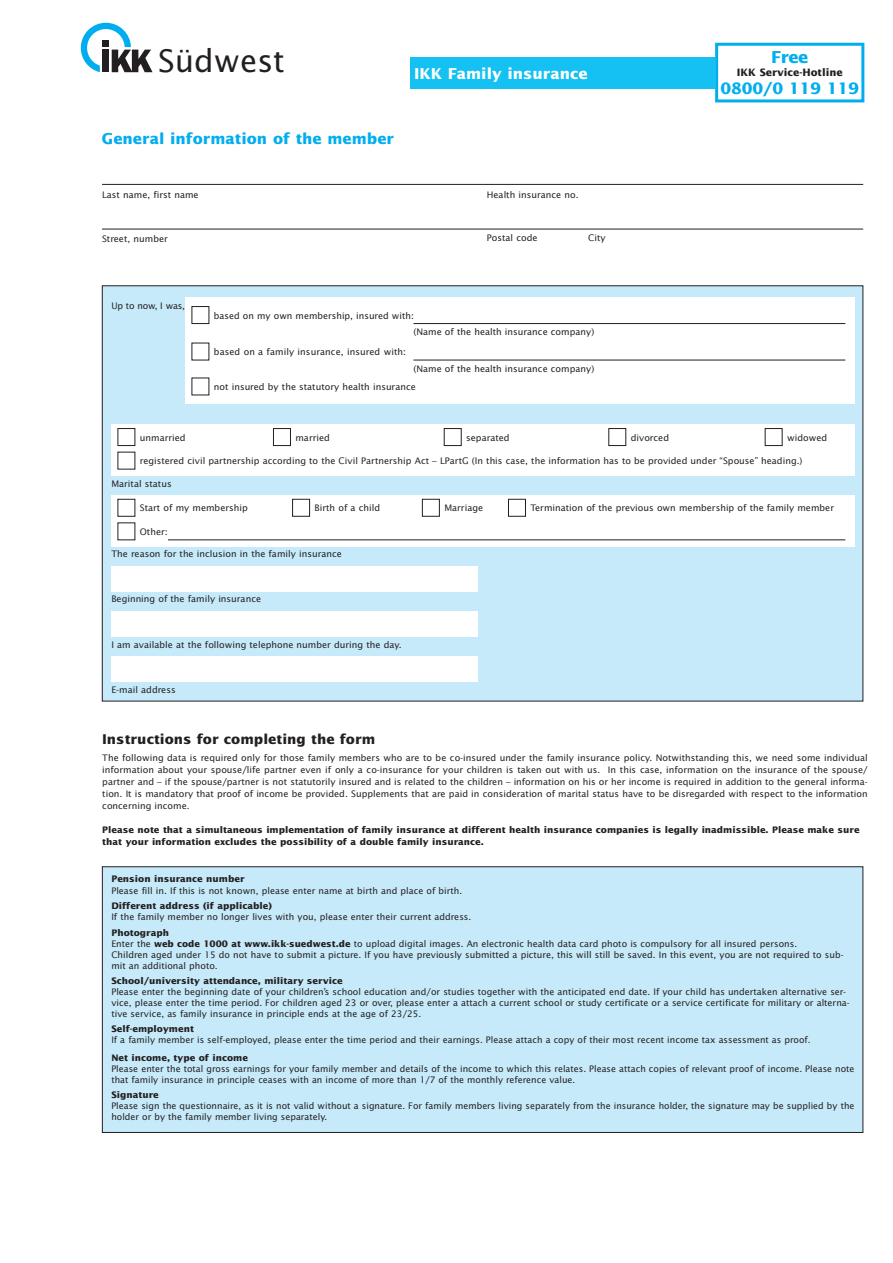
<style>
.page{position:relative;width:893px;height:1263px;background:#fff}
.page>*{position:absolute;margin:0;border:0;box-sizing:border-box;transform-origin:0 0}
.t1{font:31.2px "Lucida Sans Std";color:#231f20}
.t2{font:700 16.5px "Lucida Sans";color:#00aeef}
.t3{font:700 15.75px "Lucida Sans";letter-spacing:-.01em;color:#00aeef}
.t4{font:700 15px "Lucida Sans";color:#00aeef}
.t5{font:700 15px "Lucida Sans";color:#fff}
.t6{font:700 13.5px "Lucida Sans Std";color:#231f20}
.t7{font:700 10.2px "Lucida Sans";color:#231f20}
.t8{font:9px/10.8px "Lucida Sans Std";color:#231f20}
.t9{font:9px/12px "Lucida Sans";color:#231f20;text-align:justify}
.t10{font:700 9px/12px "Lucida Sans";color:#231f20}
.t11{font:700 9px "Lucida Sans Std";color:#231f20}
.t12{font:9px "Lucida Sans Std";letter-spacing:-.02em;color:#231f20}
.s1{font-weight:700}
</style>
<div class="page">
<svg style="left:81px;top:23px;width:72px;height:49px"></svg>
<div style="left:102px;top:285px;width:761px;height:416px;background:#c6eafa"></div>
<div style="left:111px;top:566px;width:367px;height:25px;background:#fff"></div>
<div style="left:111px;top:611px;width:367px;height:25px;background:#fff"></div>
<div style="left:111px;top:656px;width:367px;height:26px;background:#fff"></div>
<div style="left:102px;top:866px;width:761px;height:267px;background:#c6eafa;border:1px solid #231f20"></div>
<div style="left:185px;top:298px;width:670px;height:106px;background:#fff"></div>
<div style="left:111px;top:495px;width:744px;height:51px;background:#fff"></div>
<div style="left:192px;top:306px;width:17px;height:18px;border:1px solid #231f20"></div>
<div style="left:118px;top:499px;width:17px;height:18px;border:1px solid #231f20"></div>
<div style="left:292px;top:499px;width:18px;height:18px;border:1px solid #231f20"></div>
<div style="left:422px;top:499px;width:18px;height:18px;border:1px solid #231f20"></div>
<div style="left:508px;top:499px;width:18px;height:18px;border:1px solid #231f20"></div>
<div style="left:111px;top:424px;width:744px;height:51px;background:#fff"></div>
<div style="left:118px;top:428px;width:17px;height:18px;border:1px solid #231f20"></div>
<div style="left:273px;top:428px;width:18px;height:18px;border:1px solid #231f20"></div>
<div style="left:444px;top:428px;width:18px;height:18px;border:1px solid #231f20"></div>
<div style="left:608px;top:428px;width:18px;height:18px;border:1px solid #231f20"></div>
<div style="left:765px;top:428px;width:17px;height:18px;border:1px solid #231f20"></div>
<hr style="left:168px;top:539px;width:677px;height:1px;background:#231f20">
<hr style="left:413px;top:323px;width:432px;height:1px;background:#231f20">
<hr style="left:413px;top:360px;width:432px;height:1px;background:#231f20">
<hr style="left:102px;top:184px;width:761px;height:1px;background:#231f20">
<hr style="left:102px;top:229px;width:761px;height:1px;background:#231f20">
<div style="left:410px;top:57px;width:445px;height:31px;background:#15c0f2"></div>
<div style="left:715px;top:44px;width:147px;height:58px;background:#fff"></div>
<div style="left:715px;top:43px;width:149px;height:59px;border:3px solid #00aeef"></div>
<h1 class="t1" style="left:158px;top:43px;width:128px">Südwest</h1>
<h3 class="t4" style="left:102px;top:130px;width:294px">General information of the member</h3>
<h3 class="t5" style="left:414px;top:65px;width:175px">IKK Family insurance</h3>
<p class="t9" style="left:102px;top:188px;width:98px">Last name, first name</p>
<p class="t9" style="left:487px;top:188px;width:93px">Health insurance no.</p>
<p class="t9" style="left:102px;top:233px;width:67px">Street, number</p>
<p class="t9" style="left:487px;top:232px;width:52px">Postal code</p>
<p class="t8" style="left:588px;top:233px;width:19px">City</p>
<p class="t12" style="left:111px;top:301px;width:75px">Up to now, I was,</p>
<p class="t8" style="left:214px;top:310px;width:201px">based on my own membership, insured with:</p>
<p class="t8" style="left:413px;top:327px;width:182px">(Name of the health insurance company)</p>
<p class="t8" style="left:413px;top:363px;width:182px">(Name of the health insurance company)</p>
<p class="t8" style="left:214px;top:346px;width:194px">based on a family insurance, insured with:</p>
<p class="t8" style="left:214px;top:381px;width:203px">not insured by the statutory health insurance</p>
<h2 class="t2" style="left:771px;top:48px;width:38px">Free</h2>
<p class="t7" style="left:737px;top:67px;width:107px">IKK Service-Hotline</p>
<h3 class="t3" style="left:721px;top:80px;width:140px">0800/0 119 119</h3>
<p class="t8" style="left:140px;top:432px;width:47px">unmarried</p>
<p class="t8" style="left:140px;top:456px;width:664px">registered civil partnership according to the Civil Partnership Act – LPartG (In this case, the information has to be provided under “Spouse” heading.)</p>
<p class="t8" style="left:295px;top:432px;width:36px">married</p>
<p class="t8" style="left:466px;top:432px;width:45px">separated</p>
<p class="t8" style="left:631px;top:432px;width:40px">divorced</p>
<p class="t8" style="left:787px;top:432px;width:42px">widowed</p>
<p class="t8" style="left:111px;top:478px;width:62px">Marital status</p>
<p class="t8" style="left:140px;top:503px;width:109px">Start of my membership</p>
<p class="t8" style="left:315px;top:503px;width:67px">Birth of a child</p>
<p class="t8" style="left:444px;top:503px;width:40px">Marriage</p>
<p class="t8" style="left:530px;top:503px;width:305px">Termination of the previous own membership of the family member</p>
<p class="t8" style="left:140px;top:526px;width:29px">Other:</p>
<p class="t8" style="left:111px;top:549px;width:232px">The reason for the inclusion in the family insurance</p>
<p class="t8" style="left:111px;top:594px;width:151px">Beginning of the family insurance</p>
<p class="t8" style="left:111px;top:639px;width:292px">I am available at the following telephone number during the day.</p>
<p class="t8" style="left:111px;top:684px;width:66px">E-mail address</p>
<h3 class="t6" style="left:102px;top:732px;width:275px">Instructions for completing the form</h3>
<p class="t9" style="left:102px;top:752px;width:767px">The following data is required only for those family members who are to be co-insured under the family insurance policy. Notwithstanding this, we need some individual information about your spouse/life partner even if only a co-insurance for your children is taken out with us. In this case, information on the insurance of the spouse/ partner and – if the spouse/partner is not statutorily insured and is related to the children – information on his or her income is required in addition to the general informa&shy;tion. It is mandatory that proof of income be provided. Supplements that are paid in consideration of marital status have to be disregarded with respect to the information concerning income.</p>
<p class="t10" style="left:102px;top:824px;width:759px">Please note that a simultaneous implementation of family insurance at different health insurance companies is legally inadmissible. Please make sure that your information excludes the possibility of a double family insurance.</p>
<p class="t11" style="left:111px;top:874px;width:135px">Pension insurance number</p>
<p class="t11" style="left:111px;top:901px;width:162px">Different address (if applicable)</p>
<p class="t11" style="left:111px;top:927px;width:59px">Photograph</p>
<p class="t11" style="left:111px;top:976px;width:233px">School/university attendance, military service</p>
<p class="t11" style="left:111px;top:1024px;width:84px">Self-employment</p>
<p class="t11" style="left:111px;top:1052px;width:138px">Net income, type of income</p>
<p class="t11" style="left:111px;top:1090px;width:49px">Signature</p>
<p class="t8" style="left:111px;top:885px;width:352px">Please fill in. If this is not known, please enter name at birth and place of birth.</p>
<p class="t8" style="left:111px;top:912px;width:361px">If the family member no longer lives with you, please enter their current address.</p>
<p class="t8" style="left:111px;top:938px;width:734px">Enter the <span class="s1">web code 1000 at www.ikk-suedwest.de</span> to upload digital images. An electronic health data card photo is compulsory for all insured persons.<br>Children aged under 15 do not have to submit a picture. If you have previously submitted a picture, this will still be saved. In this event, you are not required to sub&shy;mit an additional photo.</p>
<p class="t8" style="left:111px;top:987px;width:740px">Please enter the beginning date of your children’s school education and/or studies together with the anticipated end date. If your child has undertaken alternative ser&shy;vice, please enter the time period. For children aged 23 or over, please enter a attach a current school or study certificate or a service certificate for military or alterna&shy;tive service, as family insurance in principle ends at the age of 23/25.</p>
<p class="t8" style="left:111px;top:1035px;width:701px">If a family member is self-employed, please enter the time period and their earnings. Please attach a copy of their most recent income tax assessment as proof.</p>
<p class="t8" style="left:111px;top:1063px;width:745px">Please enter the total gross earnings for your family member and details of the income to which this relates. Please attach copies of relevant proof of income. Please note that family insurance in principle ceases with an income of more than 1/7 of the monthly reference value.</p>
<p class="t8" style="left:111px;top:1101px;width:745px">Please sign the questionnaire, as it is not valid without a signature. For family members living separately from the insurance holder, the signature may be supplied by the holder or by the family member living separately.</p>
</div>
